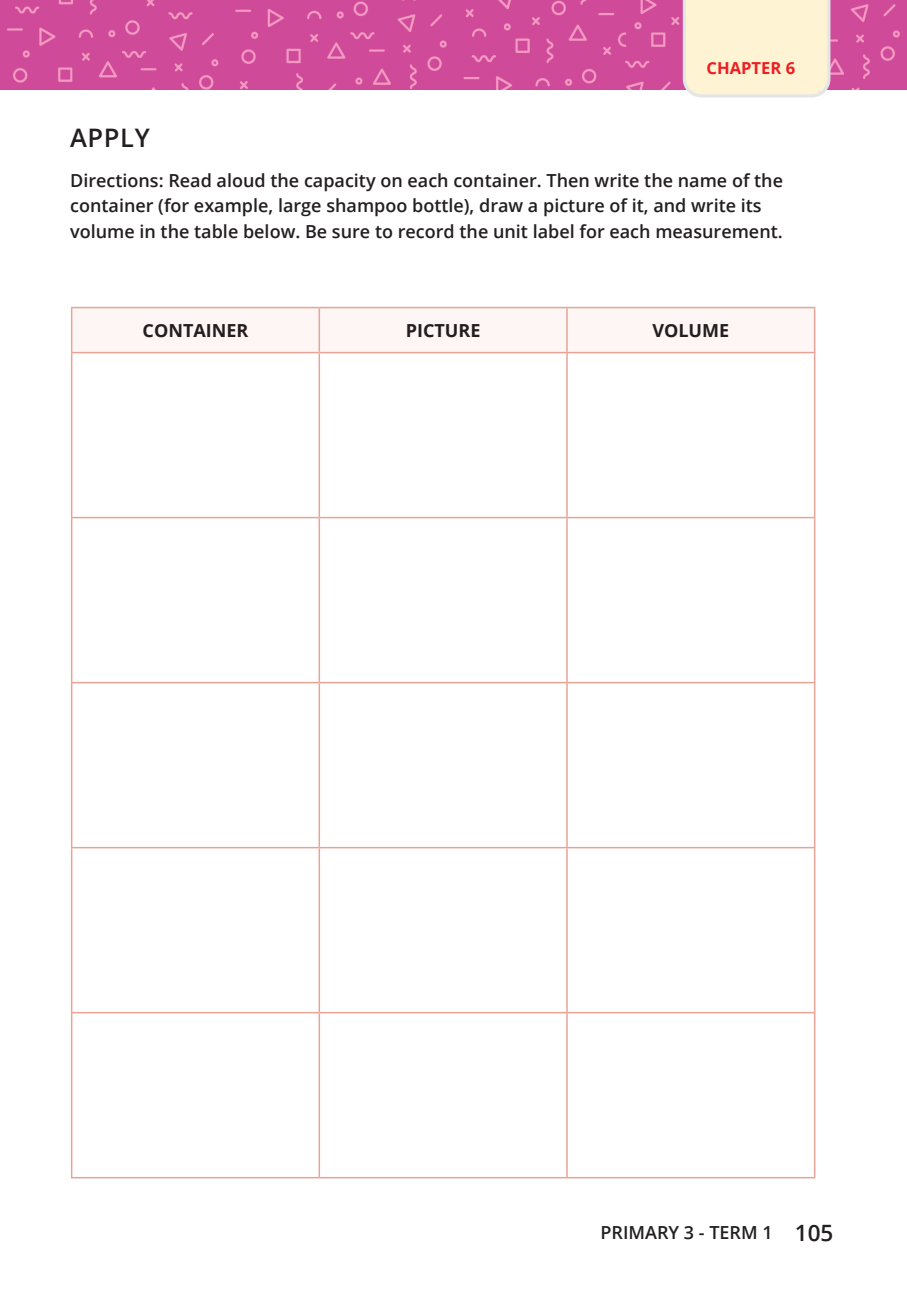
<style>
.page{position:relative;width:907px;height:1290px;background:#fff}
.page>*{position:absolute;margin:0;border:0;box-sizing:border-box;transform-origin:0 0}
.page_title{font:600 25.5px "Open Sans";letter-spacing:.025em;color:#231f20}
.text_question{font:600 18px/25.5px "Open Sans";color:#231f20}
.table_head{font:700 18px "Open Sans";color:#231f20}
.t1{font:700 16.5px "Open Sans";color:#ee1d23}
.s1{font-size:22.5px}
</style>
<div class="page">
<img style="left:0;top:1px;width:906px;height:88px">
<svg style="left:681px;top:0;width:150px;height:98px;background:#fbeed2"></svg>
<div style="left:72px;top:308px;width:741px;height:44px;background:#fdf6f5"></div>
<hr style="left:71px;top:307px;width:248px;height:1px;background:#e8a396">
<hr style="left:71px;top:308px;width:1px;height:44px;background:#e8a396">
<hr style="left:319px;top:307px;width:248px;height:1px;background:#e8a396">
<hr style="left:318px;top:308px;width:2px;height:44px;background:#e8a396">
<hr style="left:567px;top:307px;width:248px;height:1px;background:#e8a396">
<hr style="left:566px;top:308px;width:1px;height:44px;background:#e8a396">
<hr style="left:813px;top:308px;width:2px;height:44px;background:#e8a396">
<hr style="left:71px;top:352px;width:248px;height:1px;background:#e8a396">
<hr style="left:71px;top:353px;width:1px;height:164px;background:#e8a396">
<hr style="left:319px;top:352px;width:248px;height:1px;background:#e8a396">
<hr style="left:318px;top:353px;width:2px;height:164px;background:#e8a396">
<hr style="left:567px;top:352px;width:248px;height:1px;background:#e8a396">
<hr style="left:566px;top:353px;width:1px;height:164px;background:#e8a396">
<hr style="left:813px;top:353px;width:2px;height:164px;background:#e8a396">
<hr style="left:71px;top:517px;width:248px;height:1px;background:#e8a396">
<hr style="left:71px;top:518px;width:1px;height:164px;background:#e8a396">
<hr style="left:319px;top:517px;width:248px;height:1px;background:#e8a396">
<hr style="left:318px;top:518px;width:2px;height:164px;background:#e8a396">
<hr style="left:567px;top:517px;width:248px;height:1px;background:#e8a396">
<hr style="left:566px;top:518px;width:1px;height:164px;background:#e8a396">
<hr style="left:813px;top:518px;width:2px;height:164px;background:#e8a396">
<hr style="left:71px;top:682px;width:248px;height:1px;background:#e8a396">
<hr style="left:71px;top:683px;width:1px;height:164px;background:#e8a396">
<hr style="left:319px;top:682px;width:248px;height:1px;background:#e8a396">
<hr style="left:318px;top:683px;width:2px;height:164px;background:#e8a396">
<hr style="left:567px;top:682px;width:248px;height:1px;background:#e8a396">
<hr style="left:566px;top:683px;width:1px;height:164px;background:#e8a396">
<hr style="left:813px;top:683px;width:2px;height:164px;background:#e8a396">
<hr style="left:71px;top:847px;width:248px;height:1px;background:#e8a396">
<hr style="left:71px;top:848px;width:1px;height:164px;background:#e8a396">
<hr style="left:319px;top:847px;width:248px;height:1px;background:#e8a396">
<hr style="left:318px;top:848px;width:2px;height:164px;background:#e8a396">
<hr style="left:567px;top:847px;width:248px;height:1px;background:#e8a396">
<hr style="left:566px;top:848px;width:1px;height:164px;background:#e8a396">
<hr style="left:813px;top:848px;width:2px;height:164px;background:#e8a396">
<hr style="left:71px;top:1012px;width:248px;height:1px;background:#e8a396">
<hr style="left:71px;top:1013px;width:1px;height:164px;background:#e8a396">
<hr style="left:319px;top:1012px;width:248px;height:1px;background:#e8a396">
<hr style="left:318px;top:1013px;width:2px;height:164px;background:#e8a396">
<hr style="left:567px;top:1012px;width:248px;height:1px;background:#e8a396">
<hr style="left:566px;top:1013px;width:1px;height:164px;background:#e8a396">
<hr style="left:813px;top:1013px;width:2px;height:164px;background:#e8a396">
<hr style="left:71px;top:1177px;width:248px;height:1px;background:#e8a396">
<hr style="left:319px;top:1177px;width:248px;height:1px;background:#e8a396">
<hr style="left:567px;top:1177px;width:248px;height:1px;background:#e8a396">
<p class="page_title" style="left:70px;top:120px;width:81px">APPLY</p>
<p class="t1" style="left:706px;top:56px;width:90px">CHAPTER 6</p>
<p class="text_question" style="left:70px;top:167px;width:714px">Directions: Read aloud the capacity on each container. Then write the name of the container (for example, large shampoo bottle), draw a picture of it, and write its volume in the table below. Be sure to record the unit label for each measurement.</p>
<p class="table_head" style="left:142px;top:318px;width:107px">CONTAINER</p>
<p class="table_head" style="left:406px;top:318px;width:76px">PICTURE</p>
<p class="table_head" style="left:652px;top:318px;width:78px">VOLUME</p>
<p class="text_question" style="left:600px;top:1220px;width:234px">PRIMARY 3 - TERM 1 <span class="s1">105</span></p>
</div>
